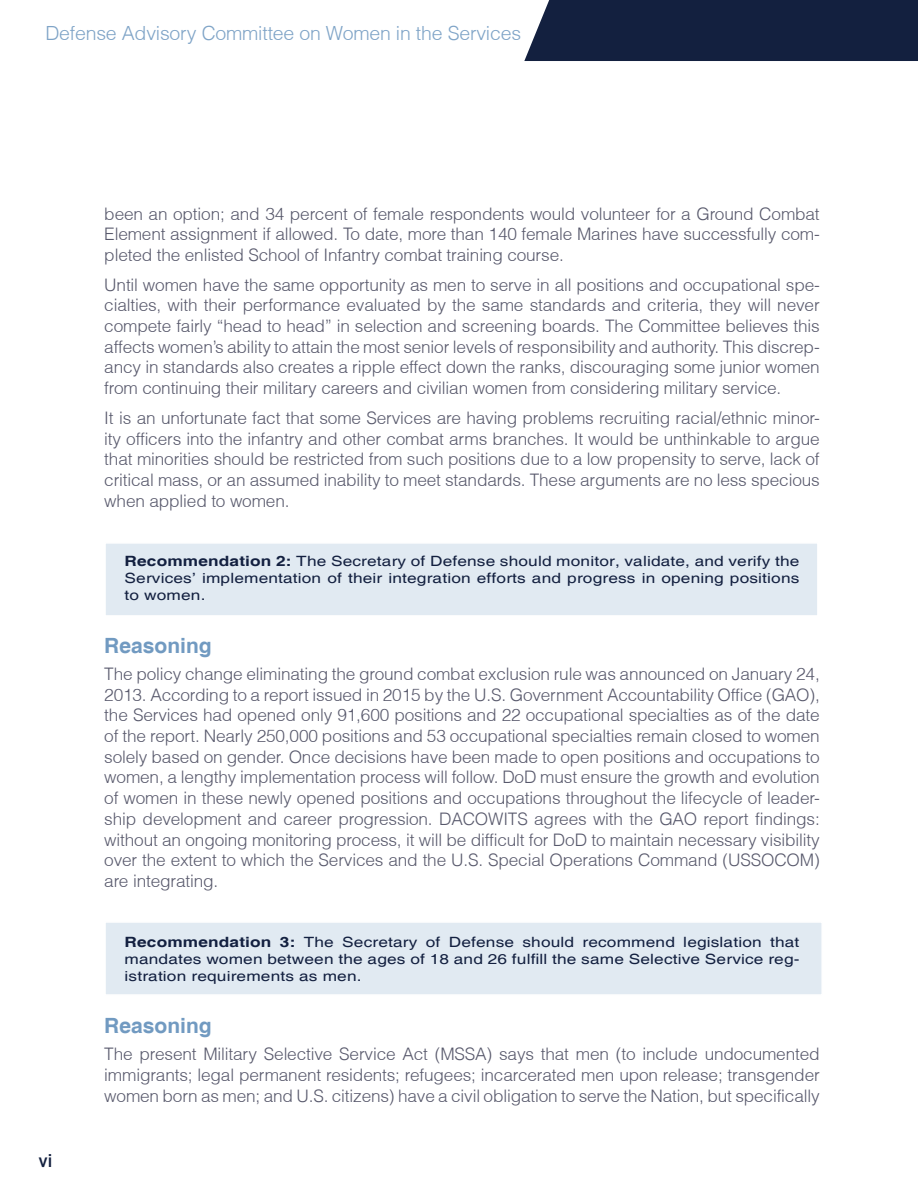
<style>
.page{position:relative;width:918px;height:1188px;background:#fff}
.page>*{position:absolute;margin:0;border:0;box-sizing:border-box;transform-origin:0 0}
.t1{font:700 21px "Helvetica";color:#719ac1}
.t2{font:300 19.5px "Helvetica";letter-spacing:-.01em;color:#7fa4c7}
.t3{font:500 18px "Gotham Narrow";color:#13203f}
.t4{font:300 17.25px/20.7px "Helvetica";letter-spacing:-.01em;color:#58596c;text-align:justify}
.t5{font:14.25px/17px "Helvetica";letter-spacing:.01em;color:#132040;text-align:justify;scale:1.22 1}
.s1{font-weight:700}
</style>
<div class="page">
<div style="left:524px;top:0;width:394px;height:61px;background:#13203f"></div>
<div style="left:104px;top:542px;width:715px;height:75px;background:#e1eaf2;border:2px solid #fff"></div>
<div style="left:104px;top:921px;width:719px;height:75px;background:#e1eaf2;border:2px solid #fff"></div>
<p class="t2" style="left:45px;top:21px;width:477px">Defense Advisory Committee on Women in the Services</p>
<p class="t4" style="left:104px;top:203px;width:717px">been an option; and 34 percent of female respondents would volunteer for a Ground Combat Element assignment if allowed. To date, more than 140 female Marines have successfully com&shy;pleted the enlisted School of Infantry combat training course.</p>
<p class="t4" style="left:104px;top:274px;width:717px">Until women have the same opportunity as men to serve in all positions and occupational spe&shy;cialties, with their performance evaluated by the same standards and criteria, they will never compete fairly “head to head” in selection and screening boards. The Committee believes this affects women’s ability to attain the most senior levels of responsibility and authority. This discrep&shy;ancy in standards also creates a ripple effect down the ranks, discouraging some junior women from continuing their military careers and civilian women from considering military service.</p>
<p class="t4" style="left:104px;top:407px;width:717px">It is an unfortunate fact that some Services are having problems recruiting racial/ethnic minor&shy;ity officers into the infantry and other combat arms branches. It would be unthinkable to argue that minorities should be restricted from such positions due to a low propensity to serve, lack of critical mass, or an assumed inability to meet standards. These arguments are no less specious when applied to women.</p>
<p class="t5" style="left:125px;top:553px;width:555px"><span class="s1">Recommendation 2:</span> The Secretary of Defense should monitor, validate, and verify the Services’ implementation of their integration efforts and progress in opening positions to women.</p>
<p class="t1" style="left:104px;top:632px;width:109px">Reasoning</p>
<p class="t4" style="left:104px;top:663px;width:717px">The policy change eliminating the ground combat exclusion rule was announced on January 24, 2013. According to a report issued in 2015 by the U.S. Government Accountability Office (GAO), the Services had opened only 91,600 positions and 22 occupational specialties as of the date of the report. Nearly 250,000 positions and 53 occupational specialties remain closed to women solely based on gender. Once decisions have been made to open positions and occupations to women, a lengthy implementation process will follow. DoD must ensure the growth and evolution of women in these newly opened positions and occupations throughout the lifecycle of leader&shy;ship development and career progression. DACOWITS agrees with the GAO report findings: without an ongoing monitoring process, it will be difficult for DoD to maintain necessary visibility over the extent to which the Services and the U.S. Special Operations Command (USSOCOM) are integrating.</p>
<p class="t3" style="left:38px;top:1149px;width:15px">vi</p>
<p class="t5" style="left:125px;top:934px;width:555px"><span class="s1">Recommendation 3:</span> The Secretary of Defense should recommend legislation that mandates women between the ages of 18 and 26 fulfill the same Selective Service reg&shy;istration requirements as men.</p>
<p class="t1" style="left:104px;top:1013px;width:109px">Reasoning</p>
<p class="t4" style="left:104px;top:1044px;width:717px">The present Military Selective Service Act (MSSA) says that men (to include undocumented immigrants; legal permanent residents; refugees; incarcerated men upon release; transgender women born as men; and U.S. citizens) have a civil obligation to serve the Nation, but specifically</p>
</div>
